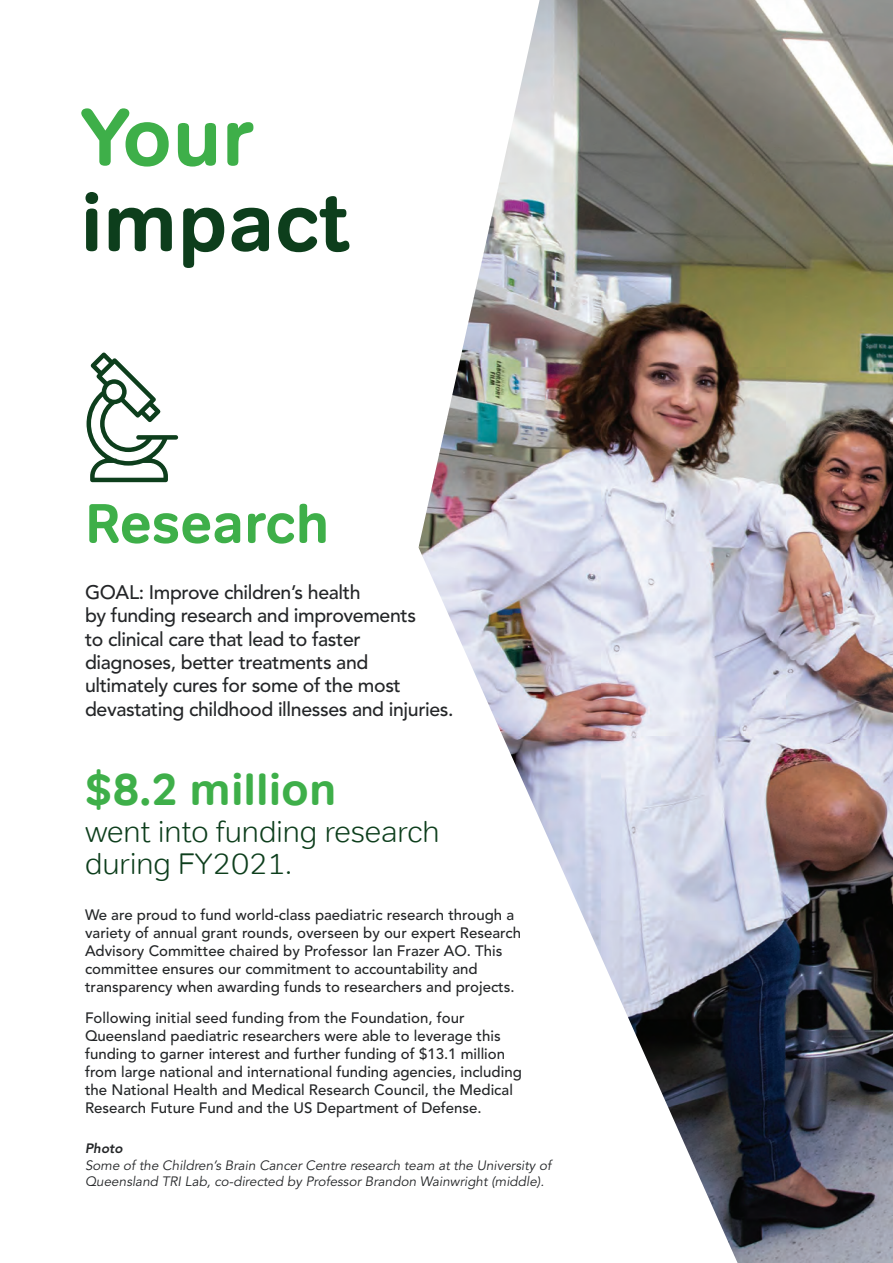
<style>
.page{position:relative;width:893px;height:1263px;background:#fff}
.page>*{position:absolute;margin:0;border:0;box-sizing:border-box;transform-origin:0 0}
.t1{font:700 81px "Tondo";color:#0d3e1c}
.t2{font:700 81px "Tondo";color:#3eaf49}
.t3{font:700 55.5px "Tondo";color:#3eaf49}
.t4{font:700 45px "Tondo";color:#3eaf49}
.t5{font:300 30px/31.5px "Tondo";color:#0d3e1c}
.t6{font:500 19.5px/23.4px "Avenir LT Std";letter-spacing:-.02em;color:#242628}
.t7{font:500 15px/18px "Avenir LT Std";color:#242628}
.t8{font:italic 13.5px/16.2px "Avenir LT Std";color:#242628}
.t9{font:italic 800 13.5px "Avenir LT Std";color:#242628}
</style>
<div class="page">
<img style="left:418px;top:0;width:475px;height:1263px">
<svg style="left:86px;top:352px;width:93px;height:131px"></svg>
<h1 class="t2" style="left:80px;top:87px;width:175px">Your</h1>
<h1 class="t1" style="left:80px;top:173px;width:271px">impact</h1>
<h2 class="t3" style="left:85px;top:489px;width:246px">Research</h2>
<h3 class="t6" style="left:85px;top:581px;width:370px">GOAL: Improve children’s health<br>by funding research and improvements<br>to clinical care that lead to faster diagnoses, better treatments and ultimately cures for some of the most devastating childhood illnesses and injuries.</h3>
<h3 class="t4" style="left:85px;top:761px;width:253px">$8.2 million</h3>
<h3 class="t5" style="left:85px;top:816px;width:356px">went into funding research during FY2021.</h3>
<p class="t7" style="left:85px;top:906px;width:438px">We are proud to fund world-class paediatric research through a variety of annual grant rounds, overseen by our expert Research Advisory Committee chaired by Professor Ian Frazer AO. This committee ensures our commitment to accountability and transparency when awarding funds to researchers and projects.</p>
<p class="t7" style="left:85px;top:1009px;width:438px">Following initial seed funding from the Foundation, four Queensland paediatric researchers were able to leverage this funding to garner interest and further funding of $13.1 million from large national and international funding agencies, including the National Health and Medical Research Council, the Medical Research Future Fund and the US Department of Defense.</p>
<p class="t9" style="left:85px;top:1141px;width:39px">Photo</p>
<p class="t8" style="left:85px;top:1157px;width:468px">Some of the Children’s Brain Cancer Centre research team at the University of<br>Queensland TRI Lab, co-directed by Professor Brandon Wainwright (middle).</p>
</div>
